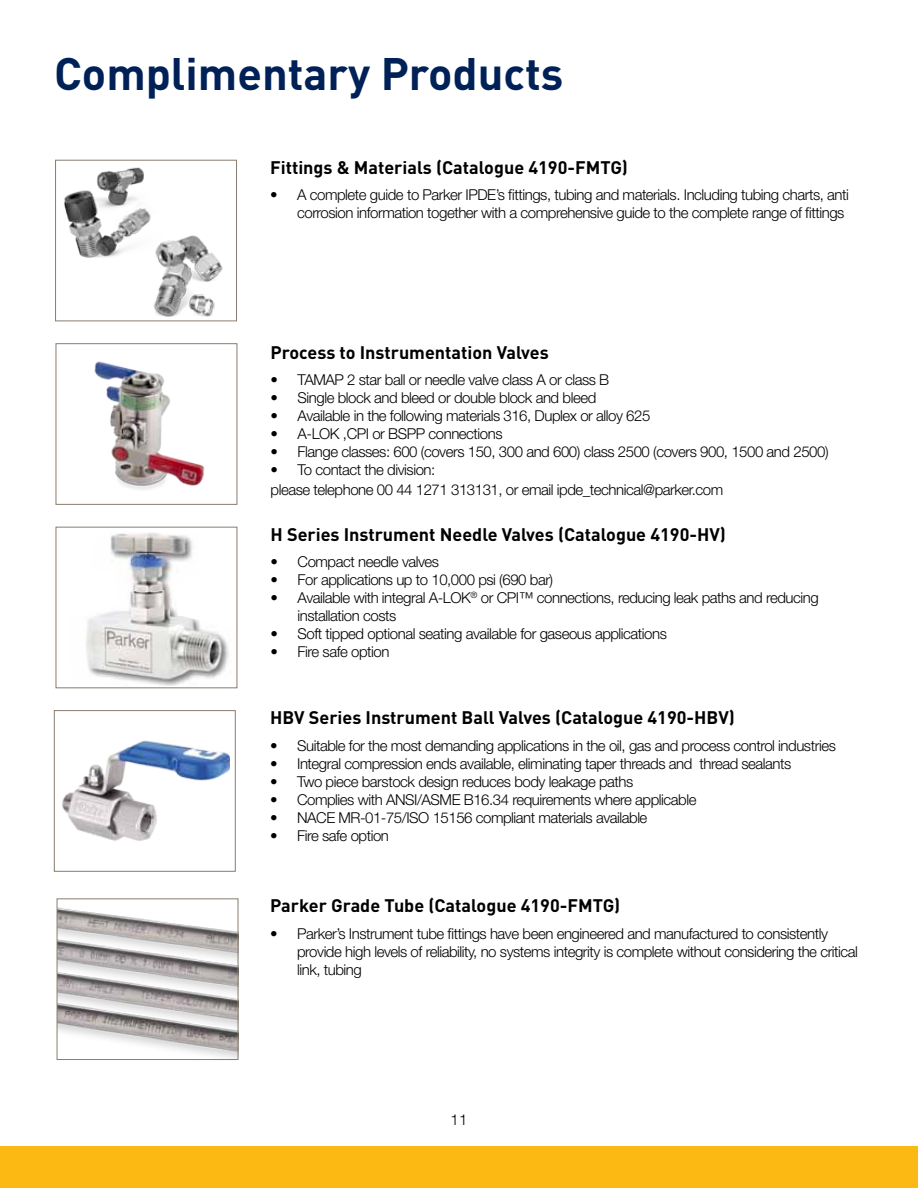
<style>
.page{position:relative;width:918px;height:1188px;background:#fff}
.page>*{position:absolute;margin:0;border:0;box-sizing:border-box;transform-origin:0 0}
.t1{font:700 45px "DINOT";color:#002157}
.t2{font:700 18px "DINOT";color:#000}
.t3{font:300 15px/18px "Helvetica Neue LT Std";letter-spacing:-.03em;color:#000}
</style>
<div class="page">
<div style="left:0;top:1146px;width:918px;height:42px;background:#fdb913"></div>
<img style="left:62px;top:740px;width:168px;height:101px">
<div style="left:54px;top:710px;width:182px;height:162px;border:1px solid #887d6e"></div>
<img style="left:94px;top:361px;width:111px;height:129px">
<div style="left:56px;top:343px;width:181px;height:162px;border:1px solid #887d6e"></div>
<img style="left:85px;top:532px;width:144px;height:154px">
<div style="left:56px;top:527px;width:181px;height:161px;border:1px solid #887d6e"></div>
<img style="left:59px;top:907px;width:177px;height:151px">
<div style="left:57px;top:899px;width:181px;height:161px;border:1px solid #887d6e"></div>
<img style="left:64px;top:167px;width:159px;height:150px">
<div style="left:55px;top:160px;width:182px;height:161px;border:1px solid #887d6e"></div>
<h1 class="t1" style="left:54px;top:43px;width:511px">Complimentary Products</h1>
<p class="t2" style="left:270px;top:155px;width:359px">Fittings &amp; Materials (Catalogue 4190-FMTG)</p>
<p class="t3" style="left:297px;top:185px;width:553px;text-indent:-27px">• A complete guide to Parker IPDE’s fittings, tubing and materials. Including tubing charts, anti corrosion information together with a comprehensive guide to the complete range of fittings</p>
<p class="t2" style="left:271px;top:340px;width:280px">Process to Instrumentation Valves</p>
<p class="t3" style="left:271px;top:371px;width:340px">• TAMAP 2 star ball or needle valve class A or class B</p>
<p class="t3" style="left:271px;top:389px;width:327px">• Single block and bleed or double block and bleed</p>
<p class="t3" style="left:271px;top:407px;width:381px">• Available in the following materials 316, Duplex or alloy 625</p>
<p class="t3" style="left:271px;top:425px;width:234px">• A-LOK ,CPI or BSPP connections</p>
<p class="t3" style="left:271px;top:443px;width:560px">• Flange classes: 600 (covers 150, 300 and 600) class 2500 (covers 900, 1500 and 2500)</p>
<p class="t3" style="left:271px;top:460px;width:454px;line-height:19.8px">• To contact the division:<br>please telephone 00 44 1271 313131, or email ipde_technical@parker.com</p>
<p class="t2" style="left:271px;top:522px;width:457px">H Series Instrument Needle Valves (Catalogue 4190-HV)</p>
<p class="t3" style="left:271px;top:552px;width:170px">• Compact needle valves</p>
<p class="t3" style="left:271px;top:570px;width:284px">• For applications up to 10,000 psi (690 bar)</p>
<p class="t3" style="left:298px;top:588px;width:523px;text-indent:-27px">• Available with integral A-LOK<sup>®</sup> or CPI™ connections, reducing leak paths and reducing installation costs</p>
<p class="t3" style="left:271px;top:624px;width:398px">• Soft tipped optional seating available for gaseous applications</p>
<p class="t3" style="left:271px;top:642px;width:120px">• Fire safe option</p>
<p class="t2" style="left:270px;top:705px;width:466px">HBV Series Instrument Ball Valves (Catalogue 4190-HBV)</p>
<p class="t3" style="left:270px;top:736px;width:567px">• Suitable for the most demanding applications in the oil, gas and process control industries</p>
<p class="t3" style="left:270px;top:754px;width:523px">• Integral compression ends available, eliminating taper threads and thread sealants</p>
<p class="t3" style="left:270px;top:772px;width:365px">• Two piece barstock design reduces body leakage paths</p>
<p class="t3" style="left:270px;top:790px;width:428px">• Complies with ANSI/ASME B16.34 requirements where applicable</p>
<p class="t3" style="left:270px;top:808px;width:379px">• NACE MR-01-75/ISO 15156 compliant materials available</p>
<p class="t3" style="left:270px;top:826px;width:120px">• Fire safe option</p>
<p class="t2" style="left:270px;top:894px;width:352px">Parker Grade Tube (Catalogue 4190-FMTG)</p>
<p class="t3" style="left:297px;top:924px;width:562px;text-indent:-27px">• Parker’s Instrument tube fittings have been engineered and manufactured to consistently provide high levels of reliability, no systems integrity is complete without considering the critical link, tubing</p>
<p class="t3" style="left:451px;top:1110px;width:18px">11</p>
</div>
